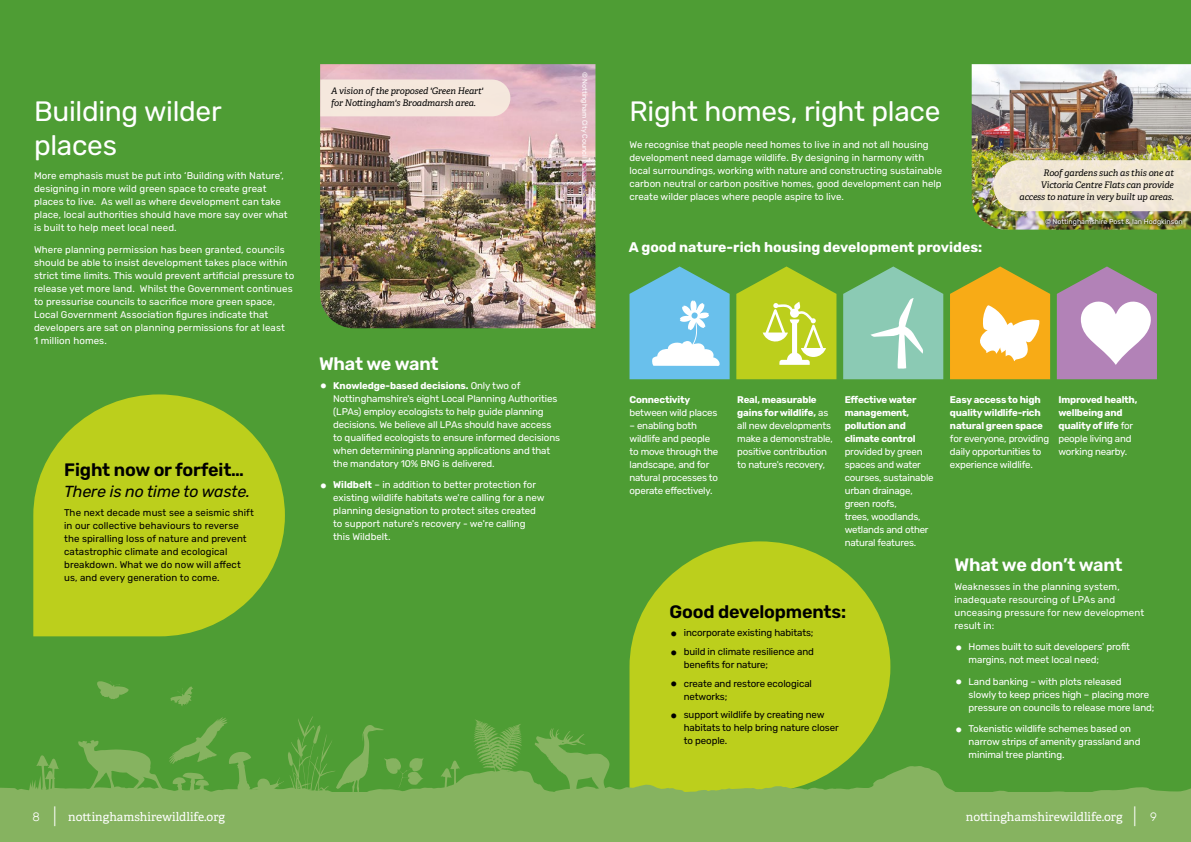
<style>
.page{position:relative;width:1191px;height:842px;background:#fff}
.page>*{position:absolute;margin:0;border:0;box-sizing:border-box;transform-origin:0 0}
.t1{font:28px/33.6px "Rubik";letter-spacing:-.01em;color:#fff}
.t2{font:600 18px "Rubik";letter-spacing:-.01em;color:#000}
.t3{font:600 18px "Rubik";letter-spacing:-.01em;color:#fff}
.t4{font:italic 16px "Rubik";letter-spacing:-.01em;color:#000}
.t5{font:700 14px "Rubik";color:#fff}
.t6{font:12px "Adelle";color:#fff}
.t7{font:9.7px/13px "Rubik";color:#fff}
.t8{font:9.7px/13px "Rubik";letter-spacing:-.02em;color:#fff}
.t9{font:9.7px/13px "Rubik";letter-spacing:.01em;color:#000}
.t10{font:700 9.7px/13px "Rubik";letter-spacing:-.02em;color:#fff}
.t11{font:9.7px/13px "Rubik";letter-spacing:-.01em;color:#000}
.t12{font:italic 9px/12px "Adelle";letter-spacing:-.01em;color:#000}
.t13{font:7px "Rubik";color:#fff}
.s1{font-size:23px}
.s2{font-weight:700}
.s3{font-weight:400}
.s4{font-family:"Rubik";font-weight:300}
.s5{font-weight:100;font-size:22px}
</style>
<div class="page">
<div style="left:595px;top:0;width:596px;height:842px;background:#4e9d34"></div>
<svg style="left:629px;top:541px;width:261px;height:179px;fill:#bccf1c"></svg>
<div style="left:0;top:0;width:595px;height:842px;background:#4e9d34"></div>
<div style="left:0;top:792px;width:1191px;height:50px;background:#86b360"></div>
<svg style="left:0;top:720px;width:1191px;height:72px"></svg>
<img style="left:971px;top:64px;width:220px;height:166px">
<svg style="left:950px;top:266px;width:100px;height:113px;background:#e3b740"></svg>
<svg style="left:1056px;top:266px;width:101px;height:113px;background:#b8a5b7"></svg>
<svg style="left:736px;top:266px;width:100px;height:113px;background:#b4cd37"></svg>
<svg style="left:629px;top:266px;width:100px;height:113px;background:#7bc4d6"></svg>
<svg style="left:843px;top:266px;width:100px;height:113px;background:#8ac7a8"></svg>
<img style="left:320px;top:64px;width:275px;height:264px">
<svg style="left:33px;top:394px;width:252px;height:242px;fill:#bccf1c"></svg>
<div style="left:320px;top:80px;width:190px;height:36px;background:#f5e8dd"></div>
<svg style="left:170px;top:686px;width:23px;height:20px"></svg>
<svg style="left:97px;top:681px;width:32px;height:18px"></svg>
<svg style="left:78px;top:740px;width:85px;height:52px"></svg>
<svg style="left:440px;top:760px;width:20px;height:32px"></svg>
<svg style="left:473px;top:719px;width:49px;height:60px"></svg>
<svg style="left:534px;top:728px;width:76px;height:64px"></svg>
<svg style="left:36px;top:755px;width:23px;height:37px"></svg>
<svg style="left:169px;top:716px;width:255px;height:76px"></svg>
<svg style="left:993px;top:160px;width:198px;height:51px;background:#ede3cf"></svg>
<div style="left:1042px;top:217px;width:143px;height:12px;background:#000;opacity:.75"></div>
<h1 class="t1" style="left:34px;top:95px;width:189px">Building wilder places</h1>
<p class="t7" style="left:34px;top:169px;width:255px">More emphasis must be put into ‘Building with Nature’, designing in more wild green space to create great places to live. As well as where development can take place, local authorities should have more say over what is built to help meet local need.</p>
<p class="t7" style="left:34px;top:243px;width:262px">Where planning permission has been granted, councils should be able to insist development takes place within strict time limits. This would prevent artificial pressure to release yet more land. Whilst the Government continues to pressurise councils to sacrifice more green space, Local Government Association figures indicate that developers are sat on planning permissions for at least<br>1 million homes.</p>
<h2 class="t2" style="left:64px;top:460px;width:181px">Fight now or forfeit…</h2>
<h3 class="t4" style="left:64px;top:483px;width:188px">There is no time to waste.</h3>
<p class="t9" style="left:64px;top:506px;width:191px">The next decade must see a seismic shift in our collective behaviours to reverse the spiralling loss of nature and prevent catastrophic climate and ecological breakdown. What we do now will affect us, and every generation to come.</p>
<p class="t12" style="left:331px;top:85px;width:154px">A vision of the proposed 'Green Heart' for Nottingham's Broadmarsh area.</p>
<p class="t13" style="left:589px;top:72px;width:88px;rotate:90deg">© Nottingham City Council</p>
<h2 class="t3" style="left:319px;top:353px;width:121px">What we want</h2>
<p class="t7" style="left:333px;top:379px;width:228px;text-indent:-14px"><span class="s1">•</span> <span class="s2">Knowledge-based decisions.</span> Only two of Nottinghamshire's eight Local Planning Authorities (LPAs) employ ecologists to help guide planning decisions. We believe all LPAs should have access to qualified ecologists to ensure informed decisions when determining planning applications and that the mandatory 10% BNG is delivered.</p>
<p class="t7" style="left:333px;top:478px;width:213px;text-indent:-14px"><span class="s1">•</span> <span class="s2">Wildbelt</span> – in addition to better protection for existing wildlife habitats we're calling for a new planning designation to protect sites created to support nature's recovery - we're calling this Wildbelt.</p>
<h1 class="t1" style="left:629px;top:95px;width:312px">Right homes, right place</h1>
<p class="t7" style="left:629px;top:138px;width:314px">We recognise that people need homes to live in and not all housing development need damage wildlife. By designing in harmony with local surroundings, working with nature and constructing sustainable carbon neutral or carbon positive homes, good development can help create wilder places where people aspire to live.</p>
<h3 class="t5" style="left:629px;top:239px;width:355px">A good nature-rich housing development provides:</h3>
<p class="t12" style="left:1019px;top:166px;width:156px;text-align:right">Roof gardens such as this one at<br>Victoria Centre Flats can provide access to nature in very built up areas.</p>
<p class="t13" style="left:1045px;top:218px;width:139px">© Nottinghamshire Post &amp; Ian Hodgkinson</p>
<p class="t10" style="left:629px;top:393px;width:62px">Connectivity</p>
<p class="t8" style="left:629px;top:406px;width:89px">between wild places</p>
<p class="t8" style="left:629px;top:419px;width:90px">– enabling both wildlife and people to move through the landscape, and for natural processes to operate effectively.</p>
<p class="t8" style="left:737px;top:393px;width:97px"><span class="s2">Real, measurable gains for wildlife,</span> as all new developments make a demonstrable, positive contribution to nature's recovery,</p>
<p class="t10" style="left:844px;top:393px;width:73px">Effective water management, pollution and climate control</p>
<p class="t8" style="left:844px;top:445px;width:90px">provided by green spaces and water courses, sustainable urban drainage, green roofs,<br>trees, woodlands, wetlands and other natural features.</p>
<h2 class="t2" style="left:669px;top:601px;width:178px">Good developments:</h2>
<p class="t11" style="left:669px;top:627px;width:145px"><span class="s1">•</span> incorporate existing habitats;</p>
<p class="t11" style="left:684px;top:645px;width:132px;text-indent:-14px"><span class="s1">•</span> build in climate resilience and benefits for nature;</p>
<p class="t11" style="left:684px;top:677px;width:130px;text-indent:-14px"><span class="s1">•</span> create and restore ecological networks;</p>
<p class="t11" style="left:684px;top:709px;width:156px;text-indent:-14px"><span class="s1">•</span> support wildlife by creating new habitats to help bring nature closer to people.</p>
<p class="t10" style="left:950px;top:393px;width:95px">Easy access to high quality wildlife-rich natural green space</p>
<p class="t8" style="left:950px;top:432px;width:101px">for everyone, providing daily opportunities to experience wildlife.</p>
<p class="t10" style="left:1058px;top:393px;width:80px">Improved health, wellbeing and quality of life <span class="s3">for people living and working nearby.</span></p>
<h2 class="t3" style="left:954px;top:555px;width:170px">What we don’t want</h2>
<p class="t7" style="left:954px;top:580px;width:191px">Weaknesses in the planning system, inadequate resourcing of LPAs and unceasing pressure for new development result in:</p>
<p class="t7" style="left:968px;top:641px;width:163px;text-indent:-14px"><span class="s1">•</span> Homes built to suit developers' profit margins, not meet local need;</p>
<p class="t7" style="left:968px;top:675px;width:187px;text-indent:-14px"><span class="s1">•</span> Land banking – with plots released<br>slowly to keep prices high – placing more pressure on councils to release more land;</p>
<p class="t7" style="left:968px;top:723px;width:173px;text-indent:-14px"><span class="s1">•</span> Tokenistic wildlife schemes based on narrow strips of amenity grassland and minimal tree planting.</p>
<p class="t6" style="left:33px;top:809px;width:194px"><span class="s4">8</span> <span class="s5">|</span> nottinghamshirewildlife.org</p>
<p class="t6" style="left:965px;top:809px;width:193px">nottinghamshirewildlife.org <span class="s5">|</span> <span class="s4">9</span></p>
</div>
